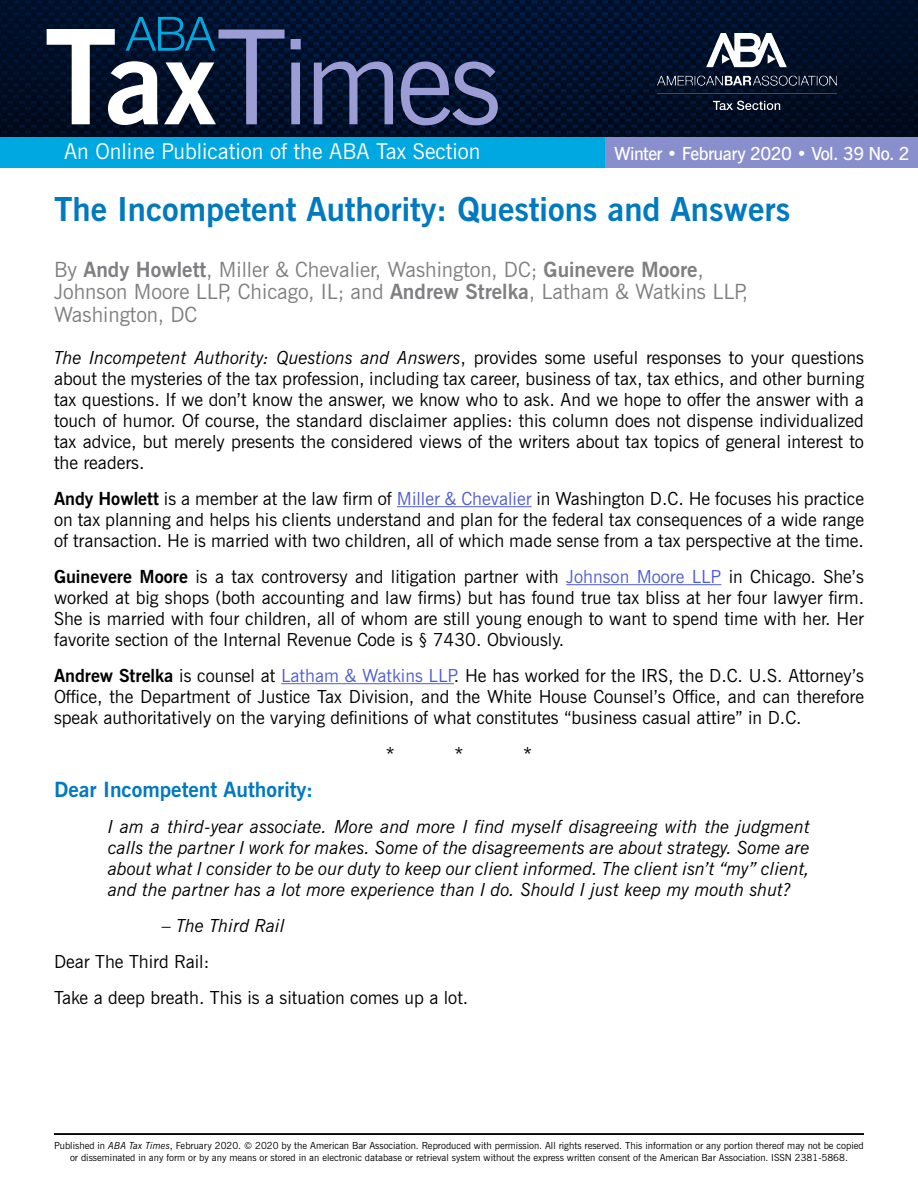
<style>
.page{position:relative;width:918px;height:1188px;background:#fff}
.page>*{position:absolute;margin:0;border:0;box-sizing:border-box;transform-origin:0 0}
.Article_Title{font:700 33px "News Gothic BT";color:#0079c1}
.t1{font:21.75px "News Gothic BT";color:#fff}
.Author_Byline{font:21px/22.5px "News Gothic BT";color:#808083}
.Article__Section_Hea{font:700 21px "News Gothic BT";color:#0079c1}
.Article__Paragraph{font:18px/21px "News Gothic BT";color:#000;text-align:justify}
.Article__Inset_Quote{font:italic 18px/21px "News Gothic BT";color:#000;text-align:justify}
.t2{font:600 18px "News Gothic BT";letter-spacing:-.03em;color:#fff}
.t3{font:9.75px/12px "News Gothic BT";color:#000;text-align:center}
.s1{font-weight:700;color:#807e82}
.s2{font-weight:700}
.s3{font-style:italic}
.s4{color:#4f5cd6}
</style>
<div class="page">
<img style="left:0;top:0;width:918px;height:137px">
<svg style="left:47px;top:17px;width:451px;height:108px;background:#354561"></svg>
<div style="left:0;top:137px;width:659px;height:31px;background:#00a8e2"></div>
<div style="left:605px;top:137px;width:313px;height:31px;background:#898ecd"></div>
<img style="left:658px;top:34px;width:179px;height:76px">
<hr style="left:54px;top:1134px;width:810px;height:1px;background:#000">
<hr style="left:397px;top:506px;width:135px;height:1px;background:#4f5cd6">
<hr style="left:566px;top:584px;width:155px;height:1px;background:#4f5cd6">
<hr style="left:281px;top:683px;width:173px;height:1px;background:#4f5cd6">
<p class="t1" style="left:64px;top:139px;width:418px">An Online Publication of the ABA Tax Section</p>
<p class="t2" style="left:614px;top:142px;width:297px">Winter • February 2020 • Vol. 39 No. 2</p>
<p class="Article_Title" style="left:54px;top:190px;width:738px">The Incompetent Authority: Questions and Answers</p>
<p class="Author_Byline" style="left:54px;top:258px;width:696px">By <span class="s1">Andy Howlett</span>, Miller &amp; Chevalier, Washington, DC; <span class="s2">Guinevere Moore</span>,<br>Johnson Moore LLP, Chicago, IL; and <span class="s2">Andrew Strelka</span>, Latham &amp; Watkins LLP,<br>Washington, DC</p>
<p class="Article__Paragraph" style="left:54px;top:347px;width:812px"><span class="s3">The Incompetent Authority: Questions and Answers</span>, provides some useful responses to your questions about the mysteries of the tax profession, including tax career, business of tax, tax ethics, and other burning tax questions. If we don’t know the answer, we know who to ask. And we hope to offer the answer with a touch of humor. Of course, the standard disclaimer applies: this column does not dispense individualized tax advice, but merely presents the considered views of the writers about tax topics of general interest to the readers.</p>
<p class="Article__Paragraph" style="left:54px;top:488px;width:812px"><span class="s2">Andy Howlett</span> is a member at the law firm of <span class="s4">Miller &amp; Chevalier</span> in Washington D.C. He focuses his practice on tax planning and helps his clients understand and plan for the federal tax consequences of a wide range of transaction. He is married with two children, all of which made sense from a tax perspective at the time.</p>
<p class="Article__Paragraph" style="left:54px;top:566px;width:812px"><span class="s2">Guinevere Moore</span> is a tax controversy and litigation partner with <span class="s4">Johnson Moore LLP</span> in Chicago. She’s worked at big shops (both accounting and law firms) but has found true tax bliss at her four lawyer firm.<br>She is married with four children, all of whom are still young enough to want to spend time with her. Her favorite section of the Internal Revenue Code is § 7430. Obviously.</p>
<p class="Article__Paragraph" style="left:54px;top:665px;width:812px"><span class="s2">Andrew Strelka</span> is counsel at <span class="s4">Latham &amp; Watkins LLP</span>. He has worked for the IRS, the D.C. U.S. Attorney’s Office, the Department of Justice Tax Division, and the White House Counsel’s Office, and can therefore speak authoritatively on the varying definitions of what constitutes “business casual attire” in D.C.</p>
<p class="Article__Paragraph" style="left:386px;top:743px;width:10px">*</p>
<p class="Article__Paragraph" style="left:455px;top:743px;width:10px">*</p>
<p class="Article__Paragraph" style="left:523px;top:743px;width:10px">*</p>
<p class="Article__Section_Hea" style="left:54px;top:777px;width:261px">Dear Incompetent Authority:</p>
<p class="Article__Inset_Quote" style="left:108px;top:816px;width:704px">I am a third-year associate. More and more I find myself disagreeing with the judgment calls the partner I work for makes. Some of the disagreements are about strategy. Some are about what I consider to be our duty to keep our client informed. The client isn’t “my” client, and the partner has a lot more experience than I do. Should I just keep my mouth shut?</p>
<p class="Article__Inset_Quote" style="left:162px;top:915px;width:125px">– The Third Rail</p>
<p class="Article__Paragraph" style="left:54px;top:951px;width:157px">Dear The Third Rail:</p>
<p class="Article__Paragraph" style="left:54px;top:987px;width:416px">Take a deep breath. This is a situation comes up a lot.</p>
<p class="t3" style="left:54px;top:1139px;width:811px">Published in <span class="s3">ABA Tax Times</span>, February 2020. © 2020 by the American Bar Association. Reproduced with permission. All rights reserved. This information or any portion thereof may not be copied or disseminated in any form or by any means or stored in an electronic database or retrieval system without the express written consent of the American Bar Association. ISSN 2381-5868.</p>
</div>
